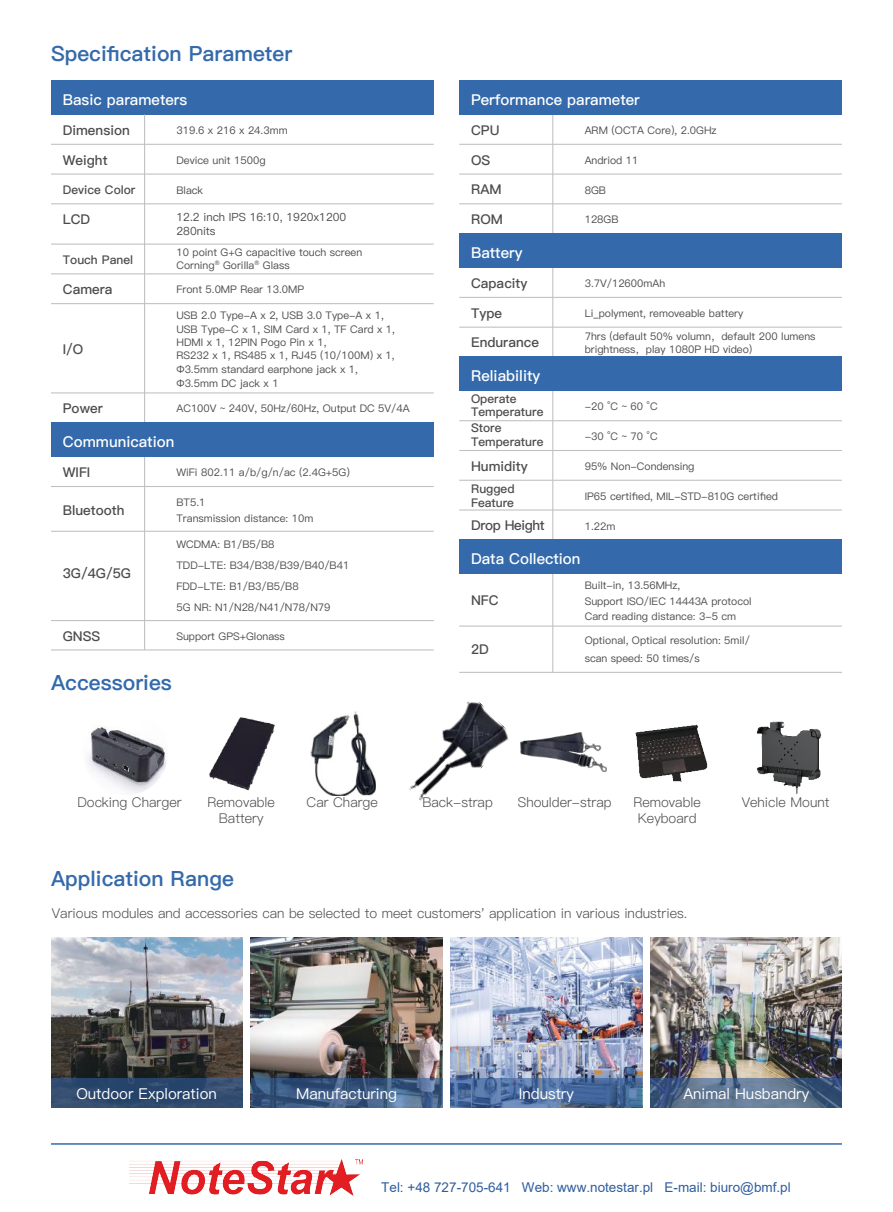
<style>
.page{position:relative;width:893px;height:1212px;background:#fff}
.page>*{position:absolute;margin:0;border:0;box-sizing:border-box;transform-origin:0 0}
.t1{font:21px "Ping Fang SC Heavy";color:#346aab}
.t2{font:15px "Ping Fang SC Bold";color:#fff}
.t3{font:15px "Ping Fang SC Medium";color:#fff}
.t4{font:13.5px/16.2px "Ping Fang SC Regular";color:#4e4b4c;text-align:center}
.t5{font:13.5px "Ping Fang SC Bold";color:#4e4b4c}
.t6{font:13.5px "Arial";color:#305e9e}
.t7{font:13.5px "Ping Fang SC Bold";letter-spacing:-.025em;color:#4e4b4c}
.t8{font:12px/13.5px "Ping Fang SC Bold";color:#4e4b4c}
.t9{font:11.25px/13.5px "Ping Fang SC Medium";color:#4e4b4c}
.t10{font:10.5px/13.5px "Ping Fang SC Medium";color:#4e4b4c}
</style>
<div class="page">
<img style="left:251px;top:937px;width:191px;height:141px">
<img style="left:51px;top:937px;width:191px;height:141px">
<img style="left:451px;top:937px;width:191px;height:141px">
<img style="left:651px;top:937px;width:191px;height:141px">
<svg style="left:51px;top:1078px;width:191px;height:30px;background:#2e496e"></svg>
<svg style="left:251px;top:1078px;width:191px;height:30px;background:#3f5d84"></svg>
<svg style="left:451px;top:1078px;width:191px;height:30px;background:#4b6c9d"></svg>
<svg style="left:651px;top:1078px;width:191px;height:30px;background:#566d8b"></svg>
<div style="left:51px;top:80px;width:383px;height:35px;background:#346aab"></div>
<hr style="left:51px;top:144px;width:383px;height:1px;background:#c0bfc1">
<hr style="left:51px;top:174px;width:383px;height:1px;background:#c0bfc1">
<hr style="left:51px;top:203px;width:383px;height:1px;background:#c0bfc1">
<hr style="left:51px;top:244px;width:383px;height:1px;background:#c0bfc1">
<hr style="left:51px;top:273px;width:383px;height:1px;background:#c0bfc1">
<hr style="left:144px;top:115px;width:1px;height:308px;background:#c0bfc1">
<hr style="left:552px;top:115px;width:1px;height:119px;background:#c0bfc1">
<hr style="left:552px;top:268px;width:1px;height:89px;background:#c0bfc1">
<hr style="left:552px;top:391px;width:1px;height:149px;background:#c0bfc1">
<hr style="left:552px;top:574px;width:1px;height:98px;background:#c0bfc1">
<div style="left:459px;top:540px;width:383px;height:34px;background:#346aab"></div>
<hr style="left:459px;top:625px;width:383px;height:2px;background:#c0bfc1">
<hr style="left:459px;top:672px;width:383px;height:1px;background:#c0bfc1">
<hr style="left:51px;top:303px;width:383px;height:1px;background:#c0bfc1">
<hr style="left:51px;top:392px;width:383px;height:1px;background:#c0bfc1">
<div style="left:459px;top:80px;width:383px;height:35px;background:#346aab"></div>
<hr style="left:459px;top:144px;width:383px;height:1px;background:#c0bfc1">
<hr style="left:459px;top:174px;width:383px;height:1px;background:#c0bfc1">
<hr style="left:459px;top:203px;width:383px;height:1px;background:#c0bfc1">
<hr style="left:144px;top:457px;width:1px;height:193px;background:#c0bfc1">
<hr style="left:51px;top:620px;width:383px;height:1px;background:#c0bfc1">
<hr style="left:51px;top:649px;width:383px;height:1px;background:#c0bfc1">
<div style="left:51px;top:423px;width:383px;height:34px;background:#346aab"></div>
<hr style="left:51px;top:486px;width:383px;height:1px;background:#c0bfc1">
<hr style="left:51px;top:531px;width:383px;height:1px;background:#c0bfc1">
<div style="left:459px;top:357px;width:383px;height:34px;background:#346aab"></div>
<hr style="left:459px;top:420px;width:383px;height:1px;background:#c0bfc1">
<hr style="left:459px;top:450px;width:383px;height:1px;background:#c0bfc1">
<hr style="left:459px;top:480px;width:383px;height:1px;background:#c0bfc1">
<hr style="left:459px;top:509px;width:383px;height:1px;background:#c0bfc1">
<div style="left:459px;top:234px;width:383px;height:34px;background:#346aab"></div>
<hr style="left:459px;top:297px;width:383px;height:1px;background:#c0bfc1">
<hr style="left:459px;top:327px;width:383px;height:1px;background:#c0bfc1">
<hr style="left:51px;top:1143px;width:791px;height:2px;background:#346aab">
<img style="left:83px;top:710px;width:85px;height:85px;border-radius:43px">
<img style="left:757px;top:721px;width:64px;height:73px">
<img style="left:409px;top:701px;width:100px;height:100px">
<img style="left:635px;top:724px;width:73px;height:58px">
<img style="left:311px;top:711px;width:65px;height:84px">
<img style="left:201px;top:710px;width:85px;height:85px;border-radius:43px">
<img style="left:521px;top:732px;width:85px;height:39px">
<img style="left:129px;top:1159px;width:233px;height:36px">
<h1 class="t1" style="left:51px;top:41px;width:243px">Specification Parameter</h1>
<h2 class="t2" style="left:63px;top:90px;width:126px">Basic parameters</h2>
<p class="t5" style="left:63px;top:122px;width:69px">Dimension</p>
<p class="t5" style="left:63px;top:152px;width:46px">Weight</p>
<p class="t8" style="left:63px;top:184px;width:74px">Device Color</p>
<p class="t5" style="left:63px;top:211px;width:29px">LCD</p>
<p class="t8" style="left:63px;top:254px;width:72px">Touch Panel</p>
<p class="t5" style="left:63px;top:281px;width:51px">Camera</p>
<p class="t10" style="left:176px;top:124px;width:113px">319.6 x 216 x 24.3mm</p>
<p class="t10" style="left:176px;top:153px;width:91px">Device unit 1500g</p>
<p class="t10" style="left:176px;top:183px;width:28px">Black</p>
<p class="t9" style="left:176px;top:211px;width:171px">12.2 inch IPS 16:10, 1920x1200<br>280nits</p>
<p class="t10" style="left:176px;top:246px;width:187px;line-height:12.6px">10 point G+G capacitive touch screen<br>Corning<sup>®</sup> Gorilla<sup>®</sup> Glass</p>
<p class="t10" style="left:176px;top:283px;width:129px">Front 5.0MP Rear 13.0MP</p>
<p class="t5" style="left:63px;top:341px;width:22px">I/O</p>
<p class="t5" style="left:63px;top:400px;width:41px">Power</p>
<p class="t10" style="left:176px;top:309px;width:220px">USB 2.0 Type-A x 2, USB 3.0 Type-A x 1,<br>USB Type-C x 1, SIM Card x 1, TF Card x 1,<br>HDMI x 1, 12PIN Pogo Pin x 1,<br>RS232 x 1, RS485 x 1, RJ45 (10/100M) x 1,<br>Φ3.5mm standard earphone jack x 1,<br>Φ3.5mm DC jack x 1</p>
<p class="t10" style="left:176px;top:402px;width:235px">AC100V ~ 240V, 50Hz/60Hz, Output DC 5V/4A</p>
<h2 class="t2" style="left:63px;top:432px;width:113px">Communication</h2>
<p class="t5" style="left:63px;top:464px;width:29px">WIFI</p>
<p class="t5" style="left:63px;top:502px;width:63px">Bluetooth</p>
<p class="t10" style="left:176px;top:466px;width:175px">WiFi 802.11 a/b/g/n/ac (2.4G+5G)</p>
<p class="t10" style="left:176px;top:495px;width:138px;line-height:15.6px">BT5.1<br>Transmission distance: 10m</p>
<p class="t10" style="left:176px;top:534px;width:174px;line-height:21px">WCDMA: B1/B5/B8<br>TDD-LTE: B34/B38/B39/B40/B41<br>FDD-LTE: B1/B3/B5/B8<br>5G NR: N1/N28/N41/N78/N79</p>
<p class="t5" style="left:63px;top:565px;width:70px">3G/4G/5G</p>
<p class="t5" style="left:63px;top:628px;width:39px">GNSS</p>
<p class="t10" style="left:176px;top:630px;width:110px">Support GPS+Glonass</p>
<h1 class="t1" style="left:51px;top:670px;width:122px">Accessories</h1>
<h2 class="t2" style="left:471px;top:90px;width:170px">Performance parameter</h2>
<p class="t5" style="left:471px;top:122px;width:30px">CPU</p>
<p class="t5" style="left:471px;top:152px;width:21px">OS</p>
<p class="t5" style="left:471px;top:181px;width:32px">RAM</p>
<p class="t5" style="left:471px;top:211px;width:33px">ROM</p>
<p class="t10" style="left:585px;top:124px;width:133px">ARM (OCTA Core), 2.0GHz</p>
<p class="t10" style="left:585px;top:153px;width:55px">Andriod 11</p>
<p class="t10" style="left:585px;top:183px;width:23px">8GB</p>
<p class="t10" style="left:585px;top:213px;width:35px">128GB</p>
<h2 class="t2" style="left:471px;top:243px;width:53px">Battery</h2>
<p class="t5" style="left:471px;top:275px;width:58px">Capacity</p>
<p class="t5" style="left:471px;top:305px;width:33px">Type</p>
<p class="t5" style="left:471px;top:335px;width:69px">Endurance</p>
<p class="t10" style="left:585px;top:277px;width:82px">3.7V/12600mAh</p>
<p class="t10" style="left:585px;top:307px;width:160px">Li_polyment, removeable battery</p>
<p class="t10" style="left:585px;top:330px;width:232px;line-height:12.6px">7hrs (default 50% volumn，default 200 lumens brightness，play 1080P HD video)</p>
<h2 class="t2" style="left:471px;top:367px;width:71px">Reliability</h2>
<p class="t8" style="left:471px;top:392px;width:74px">Operate<br>Temperature</p>
<p class="t8" style="left:471px;top:421px;width:74px">Store<br>Temperature</p>
<p class="t5" style="left:471px;top:458px;width:58px">Humidity</p>
<p class="t8" style="left:471px;top:482px;width:45px;line-height:14.4px">Rugged<br>Feature</p>
<p class="t7" style="left:471px;top:517px;width:75px">Drop Height</p>
<p class="t10" style="left:585px;top:519px;width:32px">1.22m</p>
<p class="t10" style="left:585px;top:400px;width:75px">-20 °C ~ 60 °C</p>
<p class="t10" style="left:585px;top:430px;width:75px">-30 °C ~ 70 °C</p>
<p class="t10" style="left:585px;top:460px;width:111px">95% Non-Condensing</p>
<p class="t10" style="left:585px;top:489px;width:195px">IP65 certified, MIL-STD-810G certified</p>
<h2 class="t2" style="left:471px;top:549px;width:111px">Data Collection</h2>
<p class="t5" style="left:471px;top:592px;width:29px">NFC</p>
<p class="t5" style="left:471px;top:641px;width:19px">2D</p>
<p class="t10" style="left:585px;top:577px;width:169px;line-height:15.6px">Built-in, 13.56MHz,<br>Support ISO/IEC 14443A protocol<br>Card reading distance: 3-5 cm</p>
<p class="t10" style="left:585px;top:631px;width:167px;line-height:18px">Optional, Optical resolution: 5mil/ scan speed: 50 times/s</p>
<p class="t4" style="left:422px;top:794px;width:72px">Back-strap</p>
<p class="t4" style="left:518px;top:794px;width:95px">Shoulder-strap</p>
<p class="t4" style="left:633px;top:794px;width:69px">Removable<br>Keyboard</p>
<p class="t4" style="left:307px;top:794px;width:73px">Car Charge</p>
<p class="t4" style="left:77px;top:794px;width:106px">Docking Charger</p>
<p class="t4" style="left:208px;top:794px;width:69px">Removable</p>
<p class="t4" style="left:742px;top:794px;width:89px">Vehicle Mount</p>
<p class="t4" style="left:219px;top:810px;width:46px">Battery</p>
<h1 class="t1" style="left:51px;top:865px;width:185px">Application Range</h1>
<p class="t4" style="left:52px;top:905px;width:637px">Various modules and accessories can be selected to meet customers' application in various industries.</p>
<h2 class="t3" style="left:76px;top:1084px;width:142px">Outdoor Exploration</h2>
<h2 class="t3" style="left:296px;top:1084px;width:102px">Manufacturing</h2>
<h2 class="t3" style="left:519px;top:1084px;width:56px">Industry</h2>
<h2 class="t3" style="left:683px;top:1084px;width:127px">Animal Husbandry</h2>
<p class="t6" style="left:381px;top:1178px;width:411px">Tel: +48 727-705-641 Web: www.notestar.pl E-mail: biuro@bmf.pl</p>
</div>
